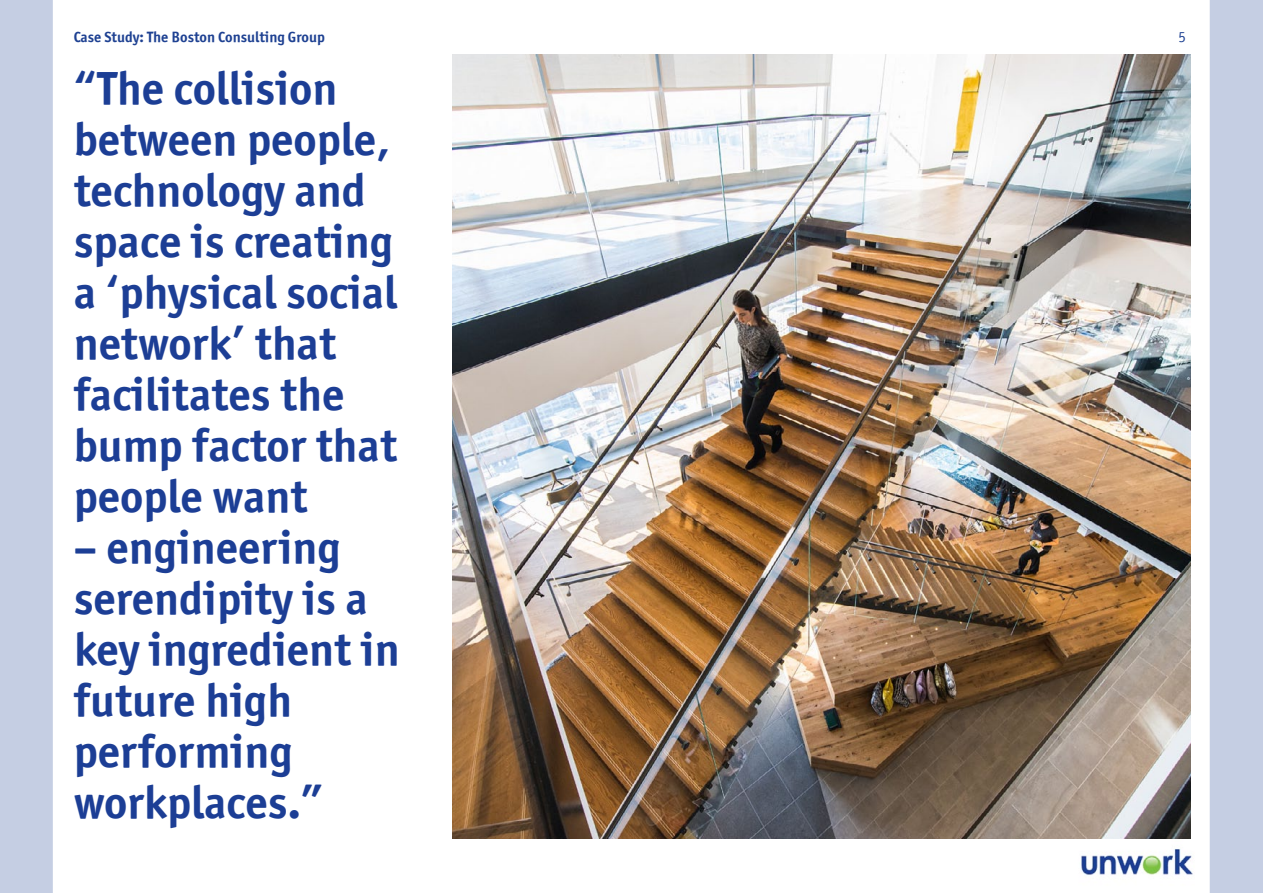
<style>
.page{position:relative;width:1263px;height:893px;background:#c5cee3}
.page>*{position:absolute;margin:0;border:0;box-sizing:border-box;transform-origin:0 0}
.t1{font:46.5px/51px "Officina Sans ITCTT Bold";color:#1c3e95}
.t2{font:15px "Officina Sans ITCTT Bold";color:#1e4192}
.t3{font:15px "Officina Sans ITCTT Book";color:#1e4192}
</style>
<div class="page">
<div style="left:53px;top:0;width:1157px;height:893px;background:#fff"></div>
<img style="left:1067px;top:839px;width:139px;height:47px">
<img style="left:453px;top:54px;width:738px;height:785px">
<p class="t2" style="left:74px;top:27px;width:253px">Case Study: The Boston Consulting Group</p>
<p class="t3" style="left:1178px;top:28px;width:9px">5</p>
<p class="t1" style="left:74px;top:62px;width:325px">“The collision between people, technology and space is creating a ‘physical social network’ that facilitates the bump factor that people want</p>
<p class="t1" style="left:74px;top:521px;width:327px">– engineering serendipity is a key ingredient in future high performing workplaces.”</p>
</div>
